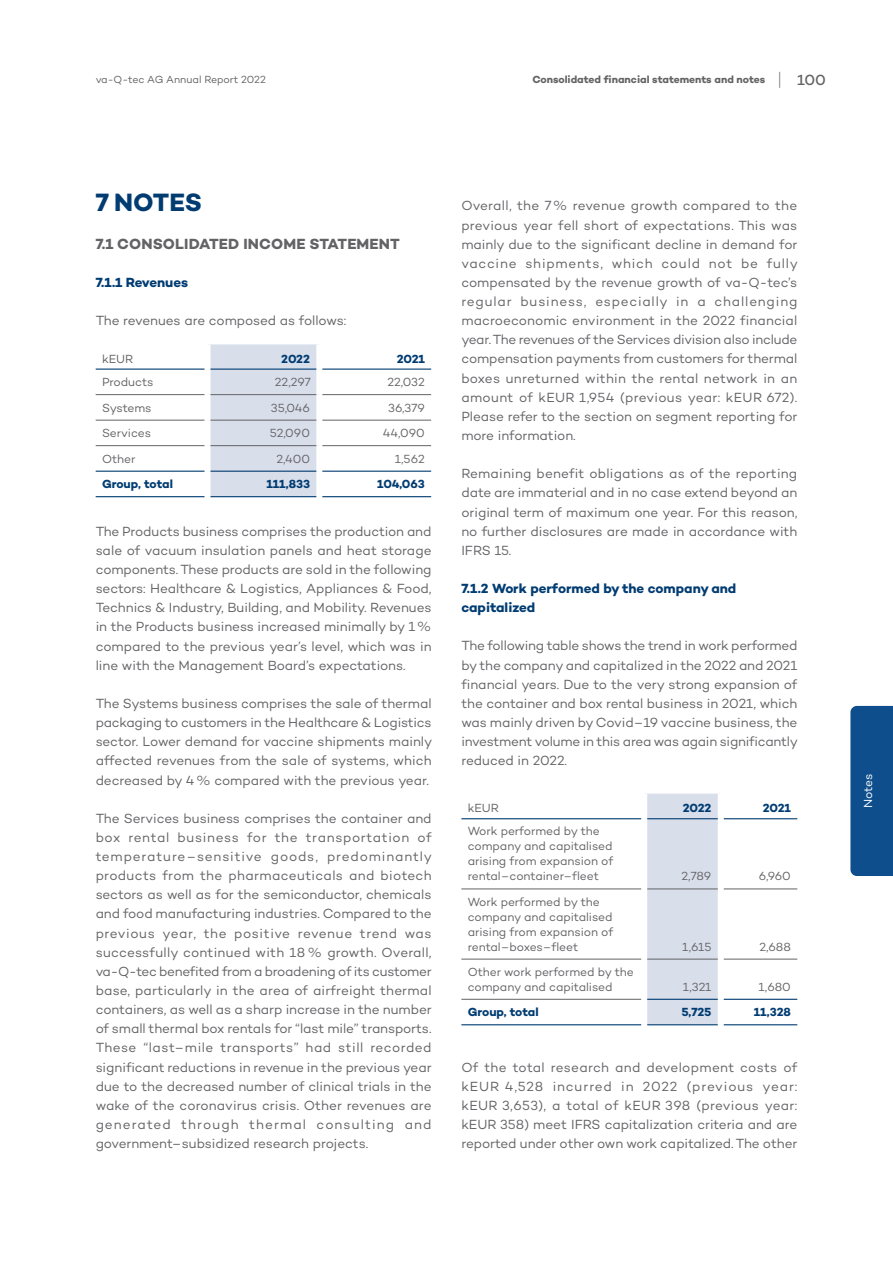
<style>
.page{position:relative;width:893px;height:1263px;background:#fff}
.page>*{position:absolute;margin:0;border:0;box-sizing:border-box;transform-origin:0 0}
.t1{font:700 25.5px "Campton";color:#003c72}
.t2{font:700 15px "Campton";letter-spacing:.01em;color:#636366}
.t3{font:13.5px/19.2px "Campton";letter-spacing:-.01em;color:#636366;text-align:justify}
.t4{font:700 13.5px/19.2px "Campton";color:#003c72}
.t5{font:12px/15px "Campton";letter-spacing:-.005em;color:#636366}
.t6{font:700 12px "Campton";letter-spacing:-.005em;color:#003c72}
.t7{font:12px "Campton";letter-spacing:-.005em;color:#fff}
.t8{font:700 10.5px "Campton";letter-spacing:-.005em;color:#636366}
.t9{font:10.5px "Campton";letter-spacing:-.01em;color:#636366}
.s1{font-weight:300;font-size:18px}
.s2{font-weight:500;font-size:15px}
</style>
<div class="page">
<div style="left:850px;top:706px;width:43px;height:170px;background:#0f4e8c"></div>
<div style="left:210px;top:344px;width:106px;height:152px;background:#d9deeb"></div>
<hr style="left:96px;top:369px;width:108px;height:1px;background:#003c72">
<hr style="left:210px;top:369px;width:106px;height:1px;background:#003c72">
<hr style="left:322px;top:369px;width:109px;height:1px;background:#003c72">
<hr style="left:96px;top:471px;width:108px;height:1px;background:#003c72">
<hr style="left:210px;top:471px;width:106px;height:1px;background:#003c72">
<hr style="left:322px;top:471px;width:109px;height:1px;background:#003c72">
<hr style="left:96px;top:496px;width:108px;height:1px;background:#003c72">
<hr style="left:210px;top:496px;width:106px;height:1px;background:#003c72">
<hr style="left:322px;top:496px;width:109px;height:1px;background:#003c72">
<hr style="left:96px;top:394px;width:108px;height:1px;background:#636366">
<hr style="left:210px;top:394px;width:106px;height:1px;background:#636366">
<hr style="left:322px;top:394px;width:109px;height:1px;background:#636366">
<hr style="left:96px;top:420px;width:108px;height:1px;background:#636366">
<hr style="left:210px;top:420px;width:106px;height:1px;background:#636366">
<hr style="left:322px;top:420px;width:109px;height:1px;background:#636366">
<hr style="left:96px;top:445px;width:108px;height:1px;background:#636366">
<hr style="left:210px;top:445px;width:106px;height:1px;background:#636366">
<hr style="left:322px;top:445px;width:109px;height:1px;background:#636366">
<div style="left:647px;top:793px;width:71px;height:231px;background:#d9deeb"></div>
<hr style="left:461px;top:818px;width:180px;height:1px;background:#003c72">
<hr style="left:647px;top:818px;width:71px;height:1px;background:#003c72">
<hr style="left:724px;top:818px;width:73px;height:1px;background:#003c72">
<hr style="left:647px;top:999px;width:71px;height:1px;background:#003c72">
<hr style="left:724px;top:999px;width:73px;height:1px;background:#003c72">
<hr style="left:461px;top:1024px;width:180px;height:1px;background:#003c72">
<hr style="left:647px;top:1024px;width:71px;height:1px;background:#003c72">
<hr style="left:724px;top:1024px;width:73px;height:1px;background:#003c72">
<hr style="left:461px;top:889px;width:180px;height:1px;background:#636366">
<hr style="left:647px;top:889px;width:71px;height:1px;background:#636366">
<hr style="left:724px;top:889px;width:73px;height:1px;background:#636366">
<hr style="left:461px;top:959px;width:180px;height:1px;background:#636366">
<hr style="left:647px;top:959px;width:71px;height:1px;background:#636366">
<hr style="left:724px;top:959px;width:73px;height:1px;background:#636366">
<hr style="left:461px;top:999px;width:180px;height:1px;background:#636366">
<p class="t9" style="left:96px;top:73px;width:172px">va-Q-tec AG Annual Report 2022</p>
<p class="t8" style="left:532px;top:73px;width:295px">Consolidated financial statements and notes <span class="s1">|</span> <span class="s2">100</span></p>
<h1 class="t1" style="left:96px;top:186px;width:108px">7 NOTES</h1>
<p class="t2" style="left:96px;top:234px;width:306px">7.1 CONSOLIDATED INCOME STATEMENT</p>
<p class="t4" style="left:96px;top:273px;width:94px">7.1.1 Revenues</p>
<p class="t3" style="left:96px;top:311px;width:252px">The revenues are composed as follows:</p>
<p class="t5" style="left:102px;top:351px;width:33px">kEUR</p>
<p class="t6" style="left:281px;top:351px;width:30px">2022</p>
<p class="t6" style="left:397px;top:351px;width:30px">2021</p>
<p class="t5" style="left:102px;top:374px;width:53px">Products</p>
<p class="t5" style="left:275px;top:374px;width:37px">22,297</p>
<p class="t5" style="left:387px;top:374px;width:39px">22,032</p>
<p class="t5" style="left:102px;top:400px;width:51px">Systems</p>
<p class="t5" style="left:271px;top:400px;width:41px">35,046</p>
<p class="t5" style="left:388px;top:400px;width:38px">36,379</p>
<p class="t5" style="left:102px;top:425px;width:50px">Services</p>
<p class="t5" style="left:270px;top:425px;width:42px">52,090</p>
<p class="t5" style="left:383px;top:425px;width:43px">44,090</p>
<p class="t5" style="left:102px;top:451px;width:35px">Other</p>
<p class="t5" style="left:276px;top:451px;width:35px">2,400</p>
<p class="t5" style="left:395px;top:451px;width:32px">1,562</p>
<p class="t6" style="left:102px;top:476px;width:72px">Group, total</p>
<p class="t6" style="left:266px;top:476px;width:45px">111,833</p>
<p class="t6" style="left:377px;top:476px;width:49px">104,063</p>
<p class="t3" style="left:96px;top:521px;width:337px">The Products business comprises the production and sale of vacuum insulation panels and heat storage components. These products are sold in the following sectors: Healthcare &amp; Logistics, Appliances &amp; Food, Technics &amp; Industry, Building, and Mobility. Revenues in the Products business increased minimally by 1% compared to the previous year’s level, which was in line with the Management Board’s expectations.</p>
<p class="t3" style="left:96px;top:693px;width:338px">The Systems business comprises the sale of thermal packaging to customers in the Healthcare &amp; Logistics sector. Lower demand for vaccine shipments mainly affected revenues from the sale of systems, which decreased by 4% compared with the previous year.</p>
<p class="t3" style="left:96px;top:808px;width:338px">The Services business comprises the container and box rental business for the transportation of temperature–sensitive goods, predominantly products from the pharmaceuticals and biotech sectors as well as for the semiconductor, chemicals and food manufacturing industries. Compared to the previous year, the positive revenue trend was successfully continued with 18% growth. Overall, va-Q-tec benefited from a broadening of its customer base, particularly in the area of airfreight thermal containers, as well as a sharp increase in the number of small thermal box rentals for “last mile” transports.<br>These “last–mile transports” had still recorded significant reductions in revenue in the previous year due to the decreased number of clinical trials in the wake of the coronavirus crisis. Other revenues are generated through thermal consulting and government–subsidized research projects.</p>
<p class="t3" style="left:461px;top:196px;width:338px">Overall, the 7% revenue growth compared to the previous year fell short of expectations. This was mainly due to the significant decline in demand for vaccine shipments, which could not be fully compensated by the revenue growth of va-Q-tec’s regular business, especially in a challenging macroeconomic environment in the 2022 financial year. The revenues of the Services division also include compensation payments from customers for thermal boxes unreturned within the rental network in an amount of kEUR 1,954 (previous year: kEUR 672).<br>Please refer to the section on segment reporting for more information.</p>
<p class="t3" style="left:461px;top:464px;width:338px">Remaining benefit obligations as of the reporting date are immaterial and in no case extend beyond an original term of maximum one year. For this reason, no further disclosures are made in accordance with IFRS 15.</p>
<p class="t4" style="left:461px;top:579px;width:276px">7.1.2 Work performed by the company and capitalized</p>
<p class="t3" style="left:461px;top:636px;width:338px">The following table shows the trend in work performed by the company and capitalized in the 2022 and 2021 financial years. Due to the very strong expansion of the container and box rental business in 2021, which was mainly driven by Covid–19 vaccine business, the investment volume in this area was again significantly reduced in 2022.</p>
<p class="t5" style="left:468px;top:800px;width:33px">kEUR</p>
<p class="t6" style="left:683px;top:801px;width:30px">2022</p>
<p class="t6" style="left:763px;top:801px;width:30px">2021</p>
<p class="t5" style="left:468px;top:823px;width:147px">Work performed by the company and capitalised arising from expansion of rental–container–fleet</p>
<p class="t5" style="left:681px;top:868px;width:31px">2,789</p>
<p class="t5" style="left:759px;top:868px;width:33px">6,960</p>
<p class="t5" style="left:468px;top:894px;width:147px">Work performed by the company and capitalised arising from expansion of rental–boxes–fleet</p>
<p class="t5" style="left:468px;top:964px;width:168px">Other work performed by the company and capitalised</p>
<p class="t5" style="left:682px;top:939px;width:31px">1,615</p>
<p class="t5" style="left:759px;top:939px;width:33px">2,688</p>
<p class="t5" style="left:683px;top:979px;width:30px">1,321</p>
<p class="t5" style="left:758px;top:979px;width:34px">1,680</p>
<p class="t6" style="left:468px;top:1004px;width:72px">Group, total</p>
<p class="t6" style="left:681px;top:1004px;width:31px">5,725</p>
<p class="t6" style="left:754px;top:1004px;width:39px">11,328</p>
<p class="t3" style="left:461px;top:1057px;width:338px">Of the total research and development costs of kEUR 4,528 incurred in 2022 (previous year: kEUR 3,653), a total of kEUR 398 (previous year: kEUR 358) meet IFRS capitalization criteria and are reported under other own work capitalized. The other</p>
<p class="t7" style="left:861px;top:808px;width:36px;rotate:-90deg">Notes</p>
</div>
